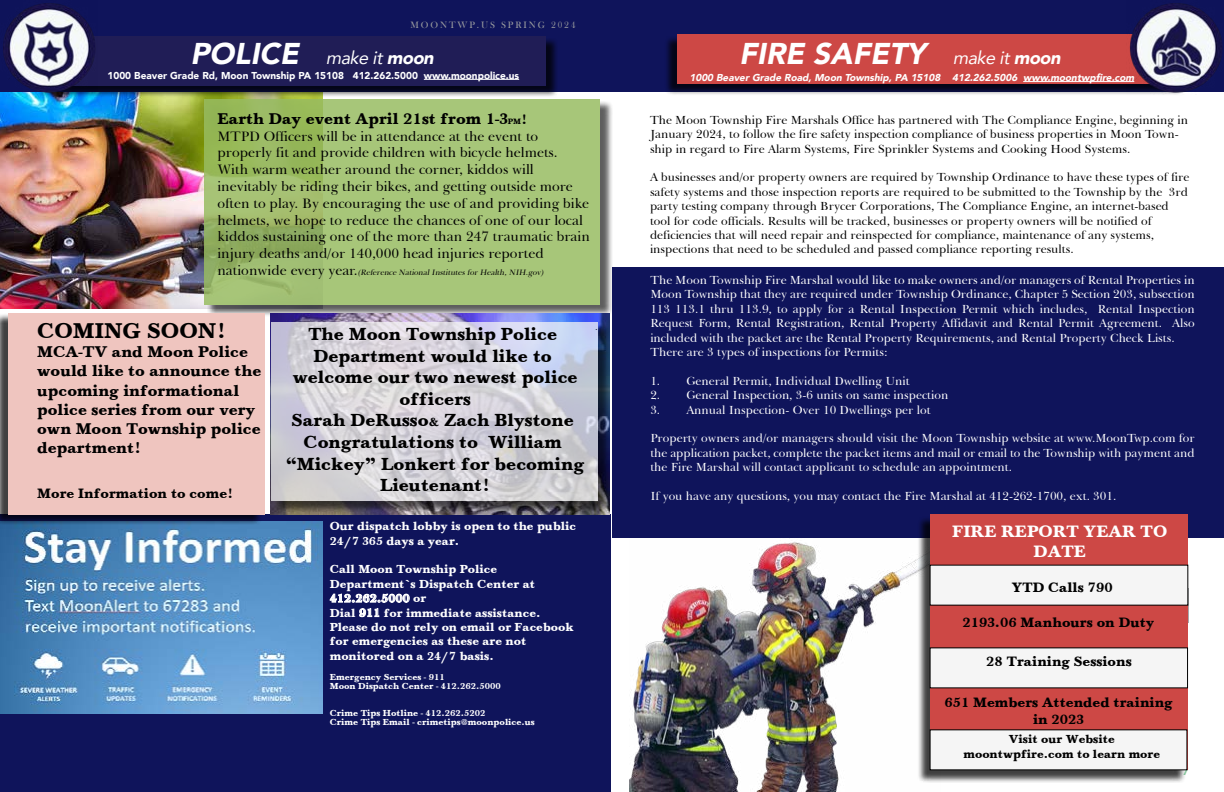
<style>
.page{position:relative;width:1224px;height:792px;background:#fff}
.page>*{position:absolute;margin:0;border:0;box-sizing:border-box;transform-origin:0 0}
.t1{font:italic 900 30px "Avenir";color:#fff}
.t2{font:22px "Baskerville";color:#000}
.t3{font:18px/21.6px "Baskerville";color:#000;text-align:center}
.t4{font:17px/20.4px "Baskerville";color:#fff;text-align:center}
.t5{font:16px/19.2px "Baskerville";color:#000}
.t6{font:14px/16.8px "Baskerville BT";color:#000}
.t7{font:14px/16.8px "Baskerville";color:#000;text-align:center}
.t8{font:12px/14.4px "Baskerville BT";color:#fff}
.t9{font:12px/14.4px "Baskerville BT";color:#000}
.t10{font:12px/14.4px "Baskerville";color:#fff}
.t11{font:12px/14.4px "Baskerville";color:#000;text-align:center}
.t12{font:italic 12px "Baskerville";color:#000}
.t13{font:700 12px "Calibri";color:#8ccda3}
.t14{font:italic 900 10px "Avenir";color:#fff}
.t15{font:900 10px "Avenir";color:#fff}
.t16{font:10px "Baskerville BT";color:#000}
.t17{font:9.5px "Bask Old Face";letter-spacing:.2em;color:#999b9e}
.t18{font:9px/9px "Baskerville";color:#fff}
.t19{font:italic 8px "Baskerville BT";color:#000}
.s1{font-weight:400;font-size:18px}
.s2{font-size:18px}
.s3{font-size:8px}
.s4{font-size:14px}
.s5{font-style:normal;font-size:14px}
.s6{font-size:13px}
</style>
<div class="page">
<img style="left:0;top:94px;width:323px;height:215px">
<div style="left:0;top:0;width:1224px;height:92px;background:#0f145b"></div>
<div style="left:0;top:514px;width:611px;height:278px;background:#0f145b"></div>
<div style="left:206px;top:101px;width:407px;height:216px;background:#000;opacity:.75"></div>
<svg style="left:204px;top:99px;width:396px;height:206px;background:#a3c173"></svg>
<div style="left:612px;top:267px;width:612px;height:270px;background:#0f145b"></div>
<img style="left:629px;top:537px;width:288px;height:255px">
<img style="left:270px;top:313px;width:340px;height:201px">
<div style="left:665px;top:36px;width:520px;height:60px;background:#000;opacity:.75"></div>
<div style="left:677px;top:34px;width:510px;height:50px;background:#cd4845"></div>
<div style="left:38px;top:38px;width:520px;height:60px;background:#000;opacity:.75"></div>
<div style="left:36px;top:36px;width:510px;height:49px;background:#201d56"></div>
<img style="left:0;top:3px;width:98px;height:91px">
<img style="left:1127px;top:3px;width:96px;height:91px">
<hr style="left:1023px;top:81px;width:111px;height:1px;background:#fff">
<img style="left:0;top:522px;width:323px;height:192px">
<hr style="left:424px;top:79px;width:95px;height:1px;background:#fff">
<div style="left:917px;top:516px;width:269px;height:267px;background:#000;opacity:.75"></div>
<div style="left:930px;top:514px;width:257px;height:256px;background:#cd4845"></div>
<div style="left:930px;top:730px;width:257px;height:40px;background:#f5f5f5"></div>
<div style="left:930px;top:648px;width:258px;height:40px;background:#f5f5f5"></div>
<div style="left:930px;top:565px;width:258px;height:40px;background:#f5f5f5"></div>
<div style="left:0;top:313px;width:263px;height:212px;background:#000;opacity:.75"></div>
<div style="left:8px;top:313px;width:257px;height:201px;background:#efc5bf"></div>
<div style="left:273px;top:324px;width:337px;height:190px;background:#000;opacity:.75"></div>
<svg style="left:271px;top:322px;width:327px;height:179px;background:#d3d2da"></svg>
<p class="t17" style="left:410px;top:19px;width:167px">MOONTWP.US SPRING 2024</p>
<h1 class="t1" style="left:190px;top:27px;width:250px">POLICE <span class="s1">makeit</span><span class="s2">moon</span></h1>
<h1 class="t1" style="left:739px;top:27px;width:328px">FIRE SAFETY <span class="s1">makeit</span><span class="s2">moon</span></h1>
<p class="t15" style="left:108px;top:67px;width:413px">1000 Beaver Grade Rd, Moon Township PA 15108 412.262.5000 www.moonpolice.us</p>
<p class="t14" style="left:690px;top:69px;width:449px">1000 BeaverGrade Road,Moon Township,PA 15108 412.262.5006 www.moontwpfire.com</p>
<h3 class="t5" style="left:217px;top:109px;width:312px">Earth Day event April 21st from 1-3<span class="s3">PM</span><span class="s4">!</span></h3>
<p class="t6" style="left:217px;top:127px;width:374px">MTPD Officers will be in attendance at the event to properly fit and provide children with bicycle helmets.<br>With warm weather around the corner, kiddos will inevitably be riding their bikes, and getting outside more often to play. By encouraging the use of and providing bike helmets, we hope to reduce the chances of one of our local kiddos sustaining one of the more than 247 traumatic brain injury deaths and/or 140,000 head injuries reported</p>
<p class="t19" style="left:217px;top:267px;width:329px"><span class="s5">n a t i o n w i d e e v e r y y e a r.</span> (Reference NationalInstitutesfor Health,NIH.gov)</p>
<h2 class="t2" style="left:37px;top:318px;width:191px">COMING SOON!</h2>
<h3 class="t5" style="left:37px;top:343px;width:226px">MCA-TV and Moon Police would like to announce the upcoming informational police series from our very own Moon Township police department!</h3>
<p class="t7" style="left:37px;top:485px;width:198px">More Information to come!</p>
<h3 class="t3" style="left:286px;top:323px;width:300px">The Moon Township Police<br>Department would like to welcome our two newest police officers<br>Sarah DeRusso<span class="s6">&amp;</span> Zach Blystone<br>Congratulations to William “Mickey” Lonkert for becoming<br>Lieutenant!</h3>
<p class="t16" style="left:595px;top:320px;width:4px">.</p>
<p class="t10" style="left:330px;top:519px;width:248px">Our dispatch lobby is open to the public<br>24/7 365 days a year.</p>
<p class="t10" style="left:330px;top:562px;width:246px">Call Moon Township Police<br>Department’s Dispatch Center at<br>412.262.5000 or<br>Dial 911 for immediate assistance.<br>Please do not rely on email or Facebook for emergencies as these are not monitored on a 24/7 basis.</p>
<p class="t18" style="left:330px;top:672px;width:173px">Emergency Services - 911<br>Moon Dispatch Center - 412.262.5000</p>
<p class="t18" style="left:330px;top:708px;width:206px">Crime Tips Hotline - 412.262.5202<br>Crime Tips Email - crimetips@moonpolice.us</p>
<p class="t9" style="left:650px;top:113px;width:540px">The Moon Township Fire Marshals Office has partnered with The Compliance Engine, beginning in<br>January 2024, to follow the fire safety inspection compliance of business properties in Moon Town&shy;ship in regard to Fire Alarm Systems, Fire Sprinkler Systems and Cooking Hood Systems.</p>
<p class="t9" style="left:650px;top:170px;width:541px">A businesses and/or property owners are required by Township Ordinance to have these types of fire safety systems and those inspection reports are required to be submitted to the Township by the 3rd party testing company through Brycer Corporations, The Compliance Engine, an internet-based tool for code officials. Results will be tracked, businesses or property owners will be notified of deficiencies that will need repair and reinspected for compliance, maintenance of any systems, inspections that need to be scheduled and passed compliance reporting results.</p>
<p class="t8" style="left:650px;top:273px;width:546px">The Moon Township Fire Marshal would like to make owners and/or managers of Rental Properties in Moon Township that they are required under Township Ordinance, Chapter 5 Section 203, subsection 113 113.1 thru 113.9, to apply for a Rental Inspection Permit which includes, Rental Inspection Request Form, Rental Registration, Rental Property Affidavit and Rental Permit Agreement. Also included with the packet are the Rental Property Requirements, and Rental Property Check Lists.<br>There are 3 types of inspections for Permits:</p>
<p class="t8" style="left:650px;top:374px;width:261px">1. General Permit, Individual Dwelling Unit</p>
<p class="t8" style="left:650px;top:388px;width:300px">2. General Inspection, 3-6 units on same inspection</p>
<p class="t8" style="left:650px;top:402px;width:282px">3. Annual Inspection- Over 10 Dwellings per lot</p>
<p class="t8" style="left:650px;top:431px;width:546px;text-align:justify">Property owners and/or managers should visit the Moon Township website at www.MoonTwp.com for the application packet, complete the packet items and mail or email to the Township with payment and the Fire Marshal will contact applicant to schedule an appointment.</p>
<p class="t8" style="left:650px;top:489px;width:467px">If you have any questions, you may contact the Fire Marshal at 412-262-1700, ext. 301.</p>
<h3 class="t4" style="left:952px;top:521px;width:217px">FIRE REPORT YEAR TO<br>DATE</h3>
<p class="t7" style="left:1012px;top:579px;width:102px">YTD Calls 790</p>
<p class="t7" style="left:963px;top:614px;width:193px">2193.06 Manhours on Duty</p>
<p class="t7" style="left:986px;top:653px;width:147px">28 Training Sessions</p>
<p class="t7" style="left:944px;top:695px;width:230px">651 Members Attended training in 2023</p>
<p class="t11" style="left:963px;top:732px;width:198px">Visit our Website moontwpfire.com to learn more</p>
<p class="t12" style="left:1004px;top:732px;width:122px">com o learn mor !</p>
<p class="t13" style="left:1182px;top:762px;width:8px">7</p>
</div>
